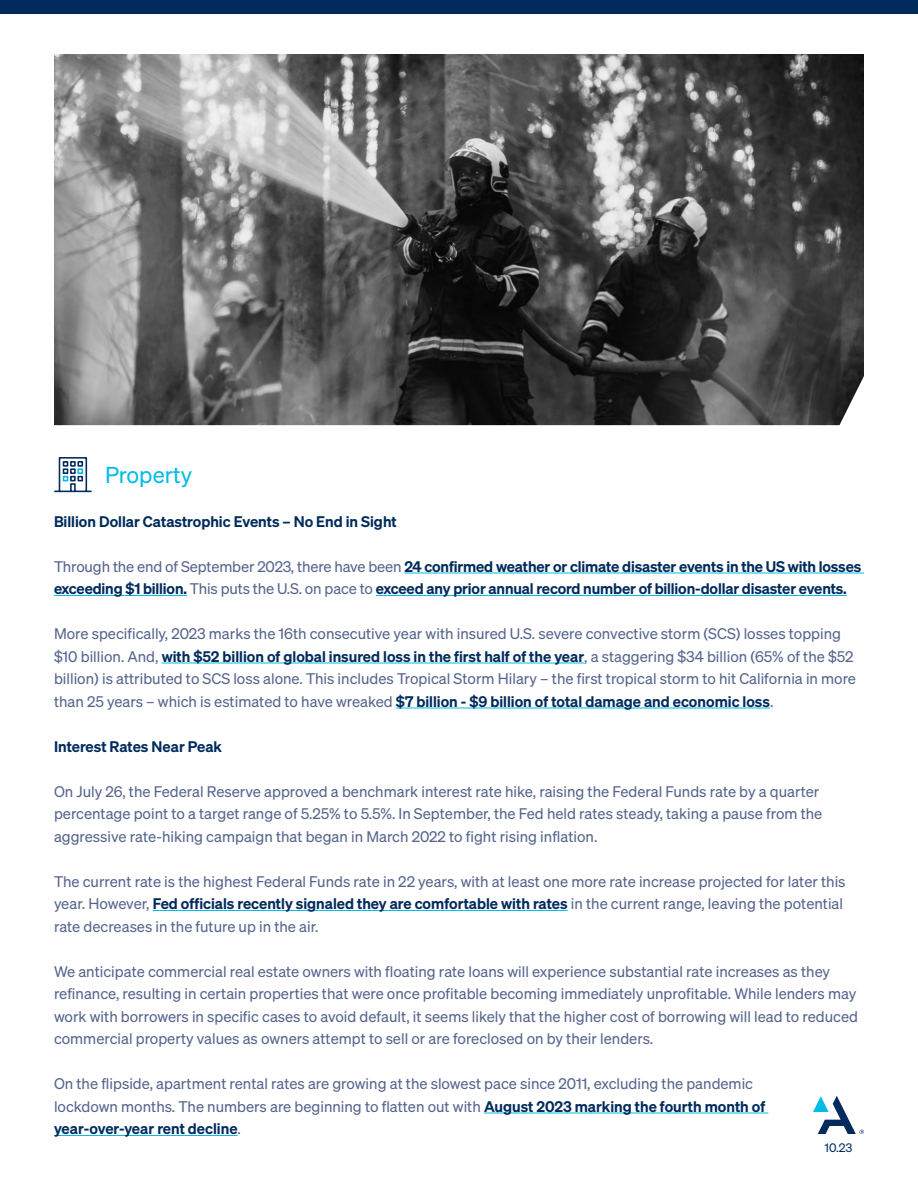
<style>
.page{position:relative;width:918px;height:1188px;background:#fff}
.page>*{position:absolute;margin:0;border:0;box-sizing:border-box;transform-origin:0 0}
.t1{font:22.5px "Sohne Buch";color:#00bce7}
.t2{font:15px/22.5px "Sohne Buch";color:#55648d}
.t3{font:600 15px/22.5px "Sohne";color:#002b5c}
.t4{font:12px "Sohne Buch";color:#002b5c}
.s1{font-family:"Sohne Buch";font-weight:400;color:#55648d}
.s2{font-family:"Sohne";font-weight:600;color:#002b5c}
</style>
<div class="page">
<svg style="left:813px;top:1096px;width:51px;height:38px"></svg>
<div style="left:0;top:0;width:918px;height:14px;background:#002b5c"></div>
<svg style="left:54px;top:457px;width:38px;height:35px"></svg>
<hr style="left:404px;top:573px;width:460px;height:1px;background:#00bce7">
<hr style="left:54px;top:595px;width:133px;height:1px;background:#00bce7">
<hr style="left:376px;top:595px;width:471px;height:1px;background:#00bce7">
<hr style="left:162px;top:663px;width:422px;height:1px;background:#00bce7">
<hr style="left:396px;top:708px;width:374px;height:1px;background:#00bce7">
<hr style="left:153px;top:910px;width:415px;height:1px;background:#00bce7">
<hr style="left:484px;top:1113px;width:284px;height:1px;background:#00bce7">
<hr style="left:54px;top:1135px;width:184px;height:1px;background:#00bce7">
<img style="left:54px;top:54px;width:810px;height:371px">
<h1 class="t1" style="left:105px;top:461px;width:89px">Property</h1>
<p class="t3" style="left:54px;top:509px;width:344px">Billion Dollar Catastrophic Events – No End in Sight</p>
<p class="t3" style="left:54px;top:554px;width:809px"><span class="s1">Through the end of September 2023, there have been</span> 24 confirmed weather or climate disaster events in the US with losses exceeding $1 billion. <span class="s1">This puts the U.S. on pace to</span> exceed any prior annual record number of billion-dollar disaster events.</p>
<p class="t2" style="left:54px;top:622px;width:789px">More specifically, 2023 marks the 16th consecutive year with insured U.S. severe convective storm (SCS) losses topping</p>
<p class="t3" style="left:54px;top:644px;width:801px"><span class="s1">$10 billion. And,</span> with $52 billion of global insured loss in the first half of the year<span class="s1">, a staggering $34 billion (65% of the $52</span></p>
<p class="t2" style="left:54px;top:667px;width:804px">billion) is attributed to SCS loss alone. This includes Tropical Storm Hilary – the first tropical storm to hit California in more</p>
<p class="t3" style="left:54px;top:689px;width:721px"><span class="s1">than 25 years – which is estimated to have wreaked</span> $7 billion - $9 billion of total damage and economic loss<span class="s1">.</span></p>
<p class="t3" style="left:54px;top:734px;width:170px">Interest Rates Near Peak</p>
<p class="t2" style="left:54px;top:780px;width:770px">On July 26, the Federal Reserve approved a benchmark interest rate hike, raising the Federal Funds rate by a quarter percentage point to a target range of 5.25% to 5.5%. In September, the Fed held rates steady, taking a pause from the aggressive rate-hiking campaign that began in March 2022 to fight rising inflation.</p>
<p class="t2" style="left:54px;top:870px;width:793px">The current rate is the highest Federal Funds rate in 22 years, with at least one more rate increase projected for later this</p>
<p class="t3" style="left:54px;top:892px;width:791px"><span class="s1">year. However,</span> Fed officials recently signaled they are comfortable with rates <span class="s1">in the current range, leaving the potential</span></p>
<p class="t2" style="left:54px;top:915px;width:266px">rate decreases in the future up in the air.</p>
<p class="t2" style="left:54px;top:960px;width:806px">We anticipate commercial real estate owners with floating rate loans will experience substantial rate increases as they refinance, resulting in certain properties that were once profitable becoming immediately unprofitable. While lenders may work with borrowers in specific cases to avoid default, it seems likely that the higher cost of borrowing will lead to reduced commercial property values as owners attempt to sell or are foreclosed on by their lenders.</p>
<p class="t2" style="left:54px;top:1072px;width:713px">On the flipside, apartment rental rates are growing at the slowest pace since 2011, excluding the pandemic lockdown months. The numbers are beginning to flatten out with <span class="s2">August 2023 marking the fourth month of</span></p>
<p class="t3" style="left:54px;top:1117px;width:188px">year-over-year rent decline<span class="s1">.</span></p>
<p class="t4" style="left:825px;top:1140px;width:29px">10.23</p>
</div>
